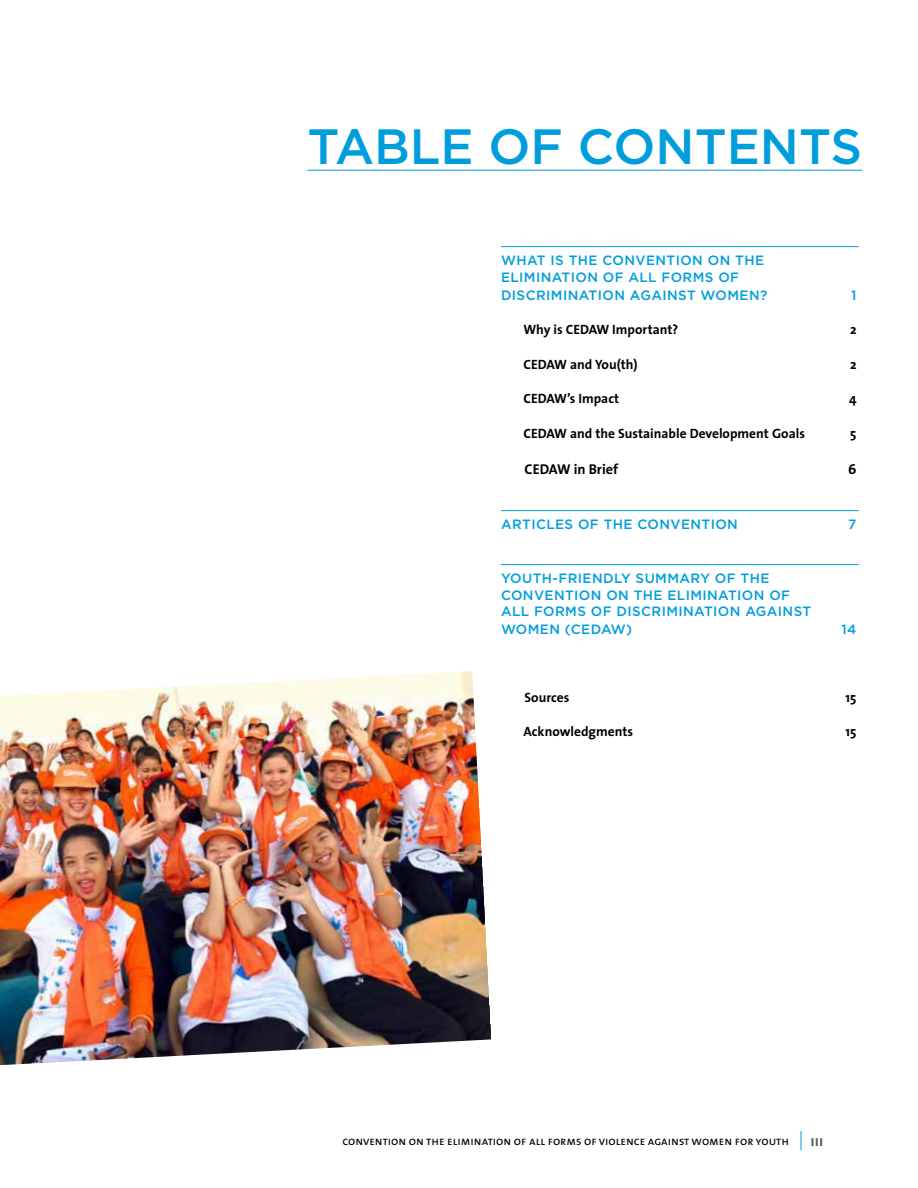
<style>
.page{position:relative;width:918px;height:1188px;background:#fff}
.page>*{position:absolute;margin:0;border:0;box-sizing:border-box;transform-origin:0 0}
.t1{font:500 49.5px "Gotham";color:#009ddc}
.t2{font:15px "The Sans Bold Caps";color:#58595b}
.t3{font:700 14.25px "The Sans";color:#000}
.t4{font:500 13.5px/16.5px "Gotham";letter-spacing:.03em;color:#009ddc}
.t5{font:700 13.5px "The Sans";color:#000}
.t6{font:12px "The Sans Caps";color:#000}
</style>
<div class="page">
<svg style="left:801px;top:1131px;width:1px;height:19px"></svg>
<hr style="left:307px;top:170px;width:555px;height:1px;background:#009ddc">
<hr style="left:501px;top:246px;width:358px;height:1px;background:#009ddc">
<hr style="left:501px;top:510px;width:358px;height:1px;background:#009ddc">
<hr style="left:501px;top:564px;width:358px;height:1px;background:#009ddc">
<img style="left:0;top:671px;width:491px;height:394px">
<h1 class="t1" style="left:307px;top:118px;width:556px">TABLE OF CONTENTS</h1>
<p class="t4" style="left:501px;top:252px;width:265px">WHAT IS THE CONVENTION ON THE<br>ELIMINATION OF ALL FORMS OF</p>
<p class="t4" style="left:501px;top:286px;width:268px">DISCRIMINATION AGAINST WOMEN?</p>
<p class="t4" style="left:851px;top:286px;width:7px">1</p>
<p class="t5" style="left:523px;top:318px;width:156px">Why is CEDAW Important?</p>
<p class="t5" style="left:850px;top:318px;width:8px">2</p>
<p class="t5" style="left:523px;top:353px;width:116px">CEDAW and You(th)</p>
<p class="t5" style="left:850px;top:353px;width:8px">2</p>
<p class="t5" style="left:523px;top:387px;width:97px">CEDAW’s Impact</p>
<p class="t5" style="left:849px;top:387px;width:9px">4</p>
<p class="t5" style="left:523px;top:422px;width:283px">CEDAW and the Sustainable Development Goals</p>
<p class="t5" style="left:850px;top:422px;width:8px">5</p>
<p class="t3" style="left:525px;top:457px;width:95px">CEDAW in Brief</p>
<p class="t3" style="left:848px;top:457px;width:10px">6</p>
<p class="t4" style="left:501px;top:516px;width:238px">ARTICLES OF THE CONVENTION</p>
<p class="t4" style="left:848px;top:516px;width:10px">7</p>
<p class="t4" style="left:501px;top:570px;width:312px">YOUTH-FRIENDLY SUMMARY OF THE<br>CONVENTION ON THE ELIMINATION OF<br>ALL FORMS OF DISCRIMINATION AGAINST</p>
<p class="t4" style="left:501px;top:621px;width:133px">WOMEN (CEDAW)</p>
<p class="t4" style="left:842px;top:621px;width:16px">14</p>
<p class="t5" style="left:525px;top:686px;width:46px">Sources</p>
<p class="t5" style="left:846px;top:686px;width:12px">15</p>
<p class="t5" style="left:523px;top:720px;width:111px">Acknowledgments</p>
<p class="t5" style="left:846px;top:720px;width:12px">15</p>
<p class="t6" style="left:342px;top:1131px;width:448px">convention on the elimination of all forms of violence against women for youth</p>
<p class="t2" style="left:810px;top:1129px;width:15px">iii</p>
</div>
